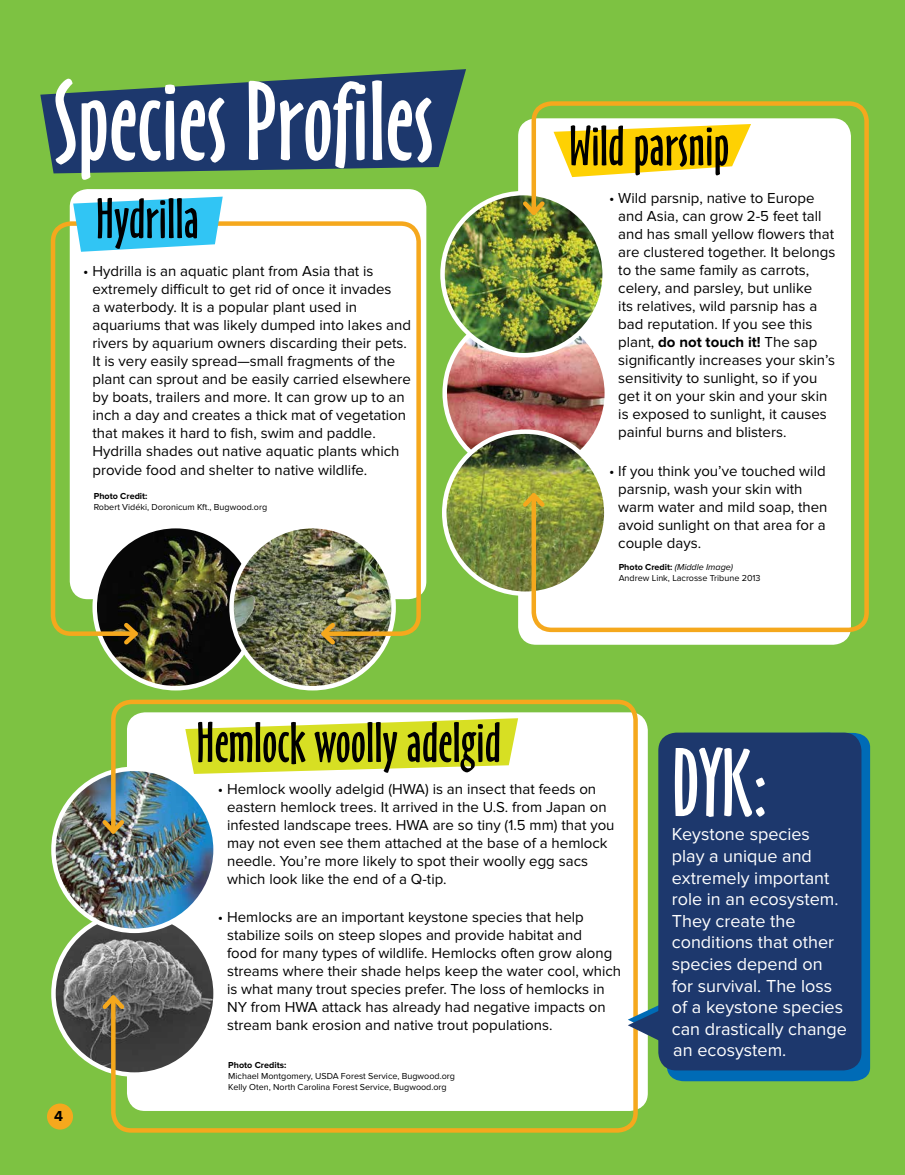
<style>
.page{position:relative;width:905px;height:1175px;background:#fff}
.page>*{position:absolute;margin:0;border:0;box-sizing:border-box;transform-origin:0 0}
.t1{font:104.4px "Oz Handicraft Greek BT";color:#fff}
.t2{font:89.25px "Oz Handicraft Greek BT";color:#fff}
.t3{font:52.5px "Oz Handicraft Greek BT";color:#000}
.t4{font:18px/21.6px "Proxima Nova";color:#fff}
.t5{font:15px/18px "Proxima Nova";color:#000}
.t6{font:700 15px "Proxima Nova";color:#000}
.t7{font:9px/10.8px "Proxima Nova";color:#000}
.t8{font:700 9px "Proxima Nova";color:#000}
.s1{font-weight:700}
.s2{font-style:italic}
</style>
<div class="page">
<div style="left:0;top:0;width:904px;height:1174px;background:#7dc242"></div>
<div style="left:47px;top:1103px;width:26px;height:26px;background:#f5a81d;border-radius:50%"></div>
<div style="left:70px;top:189px;width:356px;height:410px;background:#fff;border-radius:18px"></div>
<div style="left:127px;top:712px;width:520px;height:398px;background:#fff;border-radius:18px"></div>
<img style="left:97px;top:529px;width:148px;height:159px">
<div style="left:92px;top:524px;width:167px;height:166px;border:4px solid #fff;border-radius:50%"></div>
<svg style="left:40px;top:69px;width:426px;height:104px;fill:#1d386d"></svg>
<div style="left:518px;top:118px;width:332px;height:526px;background:#fff;border-radius:18px"></div>
<img style="left:447px;top:334px;width:157px;height:118px">
<img style="left:444px;top:431px;width:162px;height:162px;border-radius:81px">
<div style="left:442px;top:429px;width:166px;height:167px;border:4px solid #fff;border-radius:50%"></div>
<img style="left:442px;top:193px;width:162px;height:162px;border-radius:81px">
<div style="left:440px;top:191px;width:167px;height:166px;border:4px solid #fff;border-radius:50%"></div>
<svg style="left:553px;top:124px;width:198px;height:53px"></svg>
<img style="left:53px;top:912px;width:162px;height:162px;border-radius:81px">
<div style="left:51px;top:910px;width:167px;height:166px;border:4px solid #fff;border-radius:50%"></div>
<img style="left:53px;top:768px;width:162px;height:162px;border-radius:81px">
<div style="left:51px;top:766px;width:167px;height:167px;border:4px solid #fff;border-radius:50%"></div>
<img style="left:231px;top:526px;width:162px;height:162px;border-radius:81px">
<div style="left:229px;top:524px;width:167px;height:166px;border:4px solid #fff;border-radius:50%"></div>
<div style="left:531px;top:101px;width:337px;height:531px;border:4px solid #f5a81d;border-radius:18px"></div>
<svg style="left:519px;top:489px;width:29px;height:22px"></svg>
<svg style="left:519px;top:197px;width:29px;height:22px"></svg>
<svg style="left:667px;top:732px;width:203px;height:349px;background:#056baf"></svg>
<div style="left:51px;top:221px;width:370px;height:415px;border:4px solid #f5a81d;border-radius:18px"></div>
<svg style="left:317px;top:618px;width:22px;height:30px"></svg>
<svg style="left:120px;top:618px;width:22px;height:30px"></svg>
<svg style="left:73px;top:197px;width:150px;height:55px"></svg>
<div style="left:111px;top:699px;width:526px;height:433px;border:4px solid #f5a81d;border-radius:18px"></div>
<svg style="left:98px;top:991px;width:30px;height:22px"></svg>
<svg style="left:98px;top:816px;width:30px;height:22px"></svg>
<svg style="left:185px;top:718px;width:333px;height:56px"></svg>
<div style="left:658px;top:732px;width:203px;height:338px;background:#1d386d;border-radius:18px"></div>
<svg style="left:628px;top:1004px;width:31px;height:40px"></svg>
<h1 class="t1" style="left:54px;top:66px;width:382px">Species Profiles</h1>
<h3 class="t3" style="left:96px;top:191px;width:105px">Hydrilla</h3>
<p class="t5" style="left:92px;top:263px;width:320px;text-indent:-9px">• Hydrilla is an aquatic plant from Asia that is extremely difficult to get rid of once it invades<br>a waterbody. It is a popular plant used in aquariums that was likely dumped into lakes and rivers by aquarium owners discarding their pets.<br>It is very easily spread—small fragments of the plant can sprout and be easily carried elsewhere by boats, trailers and more. It can grow up to an inch a day and creates a thick mat of vegetation that makes it hard to fish, swim and paddle.<br>Hydrilla shades out native aquatic plants which provide food and shelter to native wildlife.</p>
<p class="t8" style="left:94px;top:491px;width:55px">Photo Credit:</p>
<p class="t7" style="left:94px;top:502px;width:175px">Robert Vidéki, Doronicum Kft., Bugwood.org</p>
<h3 class="t3" style="left:569px;top:118px;width:162px">Wild parsnip</h3>
<p class="t5" style="left:618px;top:189px;width:218px;text-indent:-9px">• Wild parsnip, native to Europe and Asia, can grow 2-5 feet tall and has small yellow flowers that are clustered together. It belongs to the same family as carrots, celery, and parsley, but unlike<br>its relatives, wild parsnip has a bad reputation. If you see this plant, <span class="s1">do not touch it!</span> The sap significantly increases your skin’s sensitivity to sunlight, so if you get it on your skin and your skin is exposed to sunlight, it causes painful burns and blisters.</p>
<p class="t5" style="left:618px;top:462px;width:211px;text-indent:-9px">• If you think you’ve touched wild parsnip, wash your skin with warm water and mild soap, then avoid sunlight on that area for a couple days.</p>
<p class="t7" style="left:618px;top:562px;width:143px"><span class="s1">Photo Credit:</span> <span class="s2">(Middle Image)<br></span>Andrew Link, Lacrosse Tribune 2013</p>
<p class="t6" style="left:54px;top:1107px;width:10px">4</p>
<h3 class="t3" style="left:196px;top:714px;width:306px">Hemlock woolly adelgid</h3>
<p class="t5" style="left:227px;top:780px;width:389px;text-indent:-9px">• Hemlock woolly adelgid (HWA) is an insect that feeds on eastern hemlock trees. It arrived in the U.S. from Japan on infested landscape trees. HWA are so tiny (1.5 mm) that you may not even see them attached at the base of a hemlock needle. You’re more likely to spot their woolly egg sacs which look like the end of a Q-tip.</p>
<p class="t5" style="left:227px;top:908px;width:395px;text-indent:-9px">• Hemlocks are an important keystone species that help stabilize soils on steep slopes and provide habitat and<br>food for many types of wildlife. Hemlocks often grow along streams where their shade helps keep the water cool, which is what many trout species prefer. The loss of hemlocks in NY from HWA attack has already had negative impacts on stream bank erosion and native trout populations.</p>
<p class="t8" style="left:228px;top:1060px;width:60px">Photo Credits:</p>
<p class="t7" style="left:228px;top:1070px;width:228px">Michael Montgomery, USDA Forest Service, Bugwood.org<br>Kelly Oten, North Carolina Forest Service, Bugwood.org</p>
<h2 class="t2" style="left:670px;top:735px;width:99px">DYK:</h2>
<p class="t4" style="left:671px;top:823px;width:177px">Keystone species play a unique and extremely important role in an ecosystem.<br>They create the conditions that other species depend on for survival. The loss of a keystone species can drastically change an ecosystem.</p>
</div>
